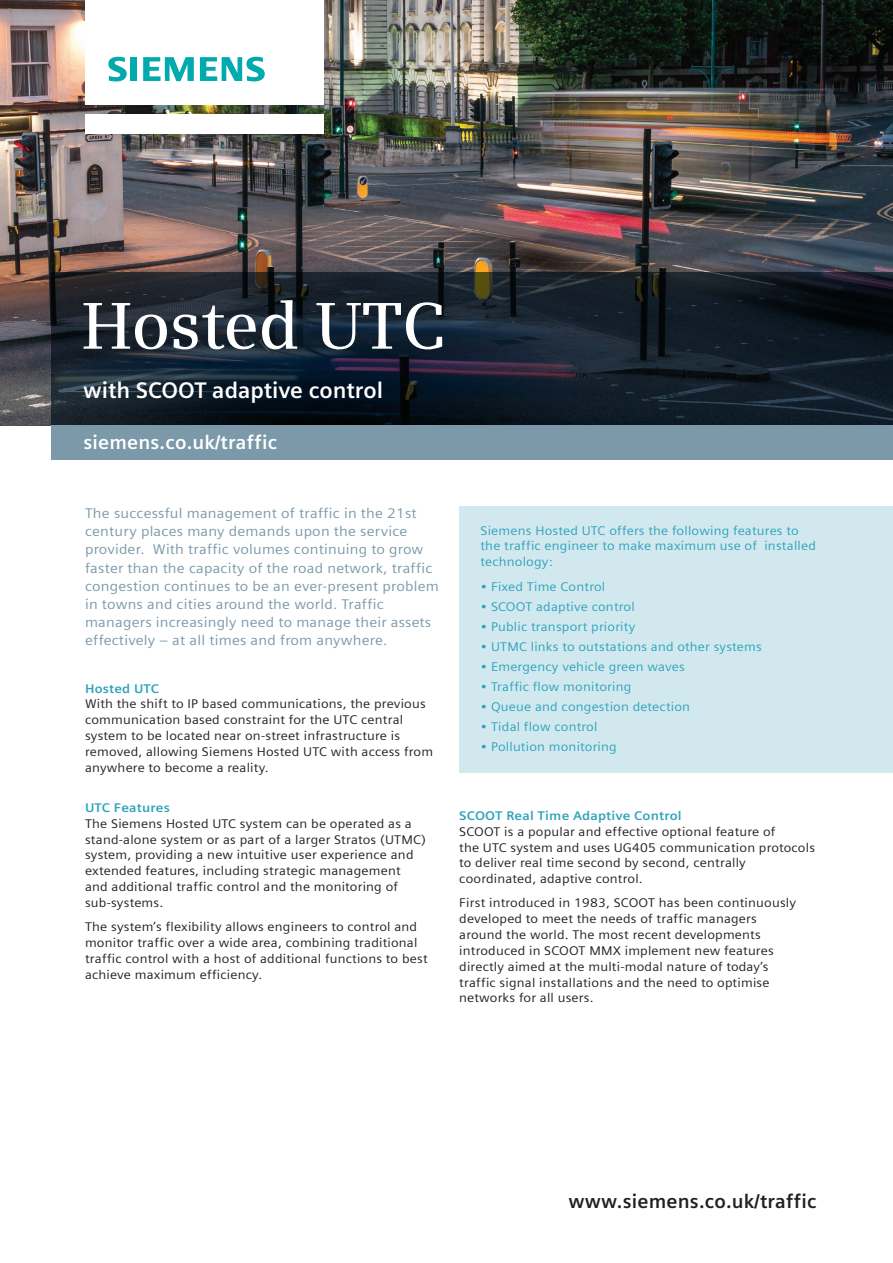
<style>
.page{position:relative;width:893px;height:1263px;background:#fff}
.page>*{position:absolute;margin:0;border:0;box-sizing:border-box;transform-origin:0 0}
._01__Headline__36pt{font:600 66px "Siemens Serif";letter-spacing:-.01em;color:#fff}
._01__Subline__15pt_6{font:700 22.5px "Siemens Sans";color:#fff}
._03__URL_sector_clai{font:700 19.5px "Siemens Sans";letter-spacing:.01em;color:#231f20}
._02__URL_keyword__13{font:700 19.5px "Siemens Sans";letter-spacing:.01em;color:#fff}
._04__Copy___9pt_4mm{font:13.95px/18.1px "Siemens Sans";letter-spacing:.015em;color:#7b99a9;scale:1.08 1}
._04__Copy___9pt_4mm-2{font:12.6px/15.8px "Siemens Sans";letter-spacing:.015em;color:#231f20;scale:1.08 1}
._04__Copy___9pt_4mm-3{font:12.6px/15.8px "Siemens Sans";letter-spacing:.015em;color:#2da3bb;scale:1.08 1}
._04__Copy___9pt_4mm-4{font:700 12.6px "Siemens Sans";letter-spacing:.015em;color:#2da3bb;scale:1.08 1}
.s1{font-weight:700;color:#2da3bb}
</style>
<div class="page">
<img style="left:0;top:0;width:893px;height:425px">
<div style="left:85px;top:114px;width:238px;height:19px;background:#fff"></div>
<div style="left:85px;top:0;width:238px;height:105px;background:#fff"></div>
<svg style="left:108px;top:57px;width:19px;height:24px"></svg>
<div style="left:130px;top:57px;width:7px;height:24px;background:#00aaad"></div>
<svg style="left:143px;top:57px;width:51px;height:24px"></svg>
<svg style="left:200px;top:57px;width:65px;height:24px"></svg>
<svg style="left:51px;top:272px;width:842px;height:153px"></svg>
<div style="left:51px;top:425px;width:842px;height:34px;background:#7b99a9"></div>
<div style="left:459px;top:506px;width:434px;height:267px;background:#d2e8ef"></div>
<p class="_01__Headline__36pt" style="left:82px;top:289px;width:365px">Hosted UTC</p>
<p class="_01__Subline__15pt_6" style="left:83px;top:377px;width:301px">with SCOOT adaptive control</p>
<p class="_02__URL_keyword__13" style="left:83px;top:431px;width:195px">siemens.co.uk/traffic</p>
<p class="_04__Copy___9pt_4mm" style="left:85px;top:504px;width:329px">The successful management of traffic in the 21st century places many demands upon the service provider. With traffic volumes continuing to grow faster than the capacity of the road network, traffic congestion continues to be an ever-present problem in towns and cities around the world. Traffic managers increasingly need to manage their assets effectively – at all times and from anywhere.</p>
<p class="_04__Copy___9pt_4mm-2" style="left:85px;top:680px;width:324px"><span class="s1">Hosted UTC<br></span>With the shift to IP based communications, the previous communication based constraint for the UTC central system to be located near on-street infrastructure is removed, allowing Siemens Hosted UTC with access from anywhere to become a reality.</p>
<p class="_04__Copy___9pt_4mm-4" style="left:85px;top:800px;width:80px">UTC Features</p>
<p class="_04__Copy___9pt_4mm-2" style="left:85px;top:815px;width:317px">The Siemens Hosted UTC system can be operated as a stand-alone system or as part of a larger Stratos (UTMC) system, providing a new intuitive user experience and extended features, including strategic management and additional traffic control and the monitoring of sub-systems.</p>
<p class="_04__Copy___9pt_4mm-2" style="left:85px;top:919px;width:319px">The system’s flexibility allows engineers to control and monitor traffic over a wide area, combining traditional traffic control with a host of additional functions to best achieve maximum efficiency.</p>
<p class="_04__Copy___9pt_4mm-3" style="left:480px;top:522px;width:312px">Siemens Hosted UTC offers the following features to the traffic engineer to make maximum use of installed technology:</p>
<p class="_04__Copy___9pt_4mm-3" style="left:480px;top:578px;width:117px">• Fixed Time Control</p>
<p class="_04__Copy___9pt_4mm-3" style="left:480px;top:598px;width:144px">• SCOOT adaptive control</p>
<p class="_04__Copy___9pt_4mm-3" style="left:480px;top:618px;width:145px">• Public transport priority</p>
<p class="_04__Copy___9pt_4mm-3" style="left:480px;top:639px;width:262px">• UTMC links to outstations and other systems</p>
<p class="_04__Copy___9pt_4mm-3" style="left:480px;top:659px;width:191px">• Emergency vehicle green waves</p>
<p class="_04__Copy___9pt_4mm-3" style="left:480px;top:679px;width:141px">• Traffic flow monitoring</p>
<p class="_04__Copy___9pt_4mm-3" style="left:480px;top:699px;width:196px">• Queue and congestion detection</p>
<p class="_04__Copy___9pt_4mm-3" style="left:480px;top:719px;width:110px">• Tidal flow control</p>
<p class="_04__Copy___9pt_4mm-3" style="left:480px;top:739px;width:128px">• Pollution monitoring</p>
<p class="_04__Copy___9pt_4mm-4" style="left:459px;top:808px;width:208px">SCOOT Real Time Adaptive Control</p>
<p class="_04__Copy___9pt_4mm-2" style="left:459px;top:823px;width:331px">SCOOT is a popular and effective optional feature of<br>the UTC system and uses UG405 communication protocols to deliver real time second by second, centrally coordinated, adaptive control.</p>
<p class="_04__Copy___9pt_4mm-2" style="left:459px;top:895px;width:313px">First introduced in 1983, SCOOT has been continuously developed to meet the needs of traffic managers around the world. The most recent developments introduced in SCOOT MMX implement new features directly aimed at the multi-modal nature of today’s traffic signal installations and the need to optimise networks for all users.</p>
<p class="_03__URL_sector_clai" style="left:568px;top:1190px;width:249px">www.siemens.co.uk/traffic</p>
</div>
